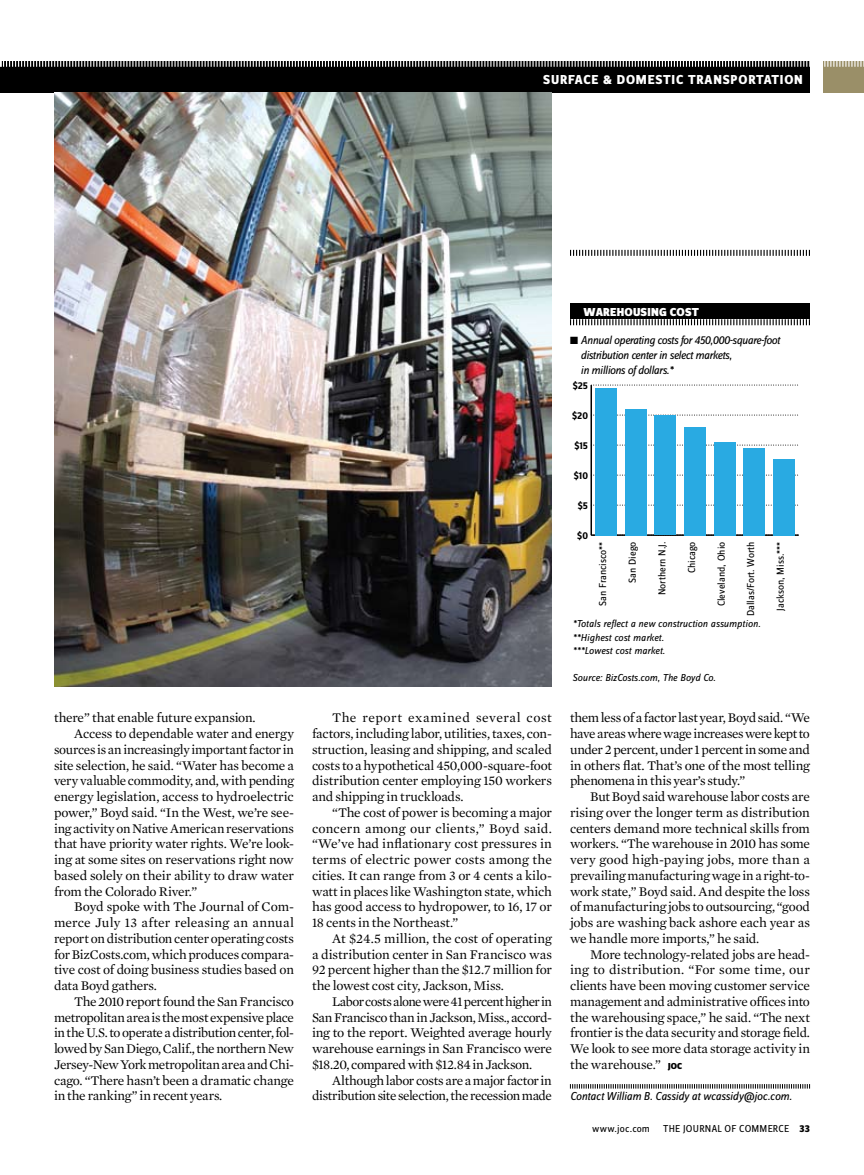
<style>
.page{position:relative;width:864px;height:1175px;background:#fff}
.page>*{position:absolute;margin:0;border:0;box-sizing:border-box;transform-origin:0 0}
.t1{font:13.5px/15.8px "Mercury Text G1 Roman";letter-spacing:-.02em;color:#000;text-align:justify}
.t2{font:13.5px "Mercury Text G1 Roman";letter-spacing:.01em;color:#000}
.t3{font:800 13.5px "Zine Sans Dis";letter-spacing:.06em;color:#fff}
.t4{font:italic 12px/15px "Zine Sans Dis";letter-spacing:-.04em;color:#000}
.t5{font:italic 12px "Zine Sans Dis";letter-spacing:-.02em;color:#000}
.t6{font:900 12px "Zine Sans Dis";letter-spacing:.02em;color:#fff}
.t7{font:italic 10.5px/13.5px "Zine Sans Dis";letter-spacing:-.005em;color:#000}
.t8{font:10.5px "Zine Sans Dis";color:#000}
.t9{font:10.5px "Zine Sans Dis";letter-spacing:.02em;color:#000}
.t10{font:700 10.5px "Zine Sans Dis";color:#000}
.s1{font-family:"Zine Sans Dis";font-weight:900;font-size:9px}
.s2{font-weight:800}
</style>
<div class="page">
<div style="left:0;top:61px;width:810px;height:31px;background:#000"></div>
<div style="left:823px;top:61px;width:41px;height:31px;background:#9a8f68"></div>
<svg style="left:0;top:61px;width:864px;height:6px"></svg>
<svg style="left:570px;top:250px;width:240px;height:6px"></svg>
<svg style="left:570px;top:1084px;width:240px;height:4px"></svg>
<div style="left:570px;top:303px;width:240px;height:16px;background:#000"></div>
<svg style="left:570px;top:319px;width:240px;height:6px"></svg>
<hr style="left:591px;top:534px;width:208px;height:2px;background:#000">
<hr style="left:591px;top:385px;width:1px;height:150px;background:#000">
<svg style="left:591px;top:535px;width:208px;height:1px"></svg>
<svg style="left:593px;top:505px;width:205px;height:1px"></svg>
<svg style="left:593px;top:475px;width:205px;height:1px"></svg>
<svg style="left:593px;top:445px;width:205px;height:1px"></svg>
<svg style="left:593px;top:415px;width:205px;height:1px"></svg>
<svg style="left:593px;top:385px;width:205px;height:1px"></svg>
<div style="left:595px;top:388px;width:22px;height:147px;background:#29aae2"></div>
<div style="left:625px;top:409px;width:21px;height:126px;background:#29aae2"></div>
<div style="left:655px;top:416px;width:21px;height:119px;background:#29aae2"></div>
<div style="left:684px;top:427px;width:22px;height:108px;background:#29aae2"></div>
<div style="left:714px;top:442px;width:21px;height:93px;background:#29aae2"></div>
<div style="left:744px;top:448px;width:21px;height:87px;background:#29aae2"></div>
<div style="left:773px;top:459px;width:22px;height:76px;background:#29aae2"></div>
<img style="left:54px;top:92px;width:498px;height:595px">
<p class="t3" style="left:543px;top:73px;width:261px">SURFACE &amp; DOMESTIC TRANSPORTATION</p>
<p class="t1" style="left:54px;top:710px;width:203px">there” that enable future expansion.</p>
<p class="t1" style="left:74px;top:726px;width:221px">Access to dependable water and energy</p>
<p class="t1" style="left:54px;top:741px;width:242px">sources is an increasingly important factor in</p>
<p class="t1" style="left:54px;top:757px;width:242px">site selection, he said. “Water has become a</p>
<p class="t1" style="left:54px;top:773px;width:241px">very valuable commodity, and, with pending</p>
<p class="t1" style="left:54px;top:789px;width:241px">energy legislation, access to hydroelectric</p>
<p class="t1" style="left:54px;top:804px;width:242px">power,” Boyd said. “In the West, we’re see-</p>
<p class="t1" style="left:54px;top:820px;width:241px">ing activity on Native American reservations</p>
<p class="t1" style="left:54px;top:836px;width:241px">that have priority water rights. We’re look-</p>
<p class="t1" style="left:54px;top:852px;width:241px">ing at some sites on reservations right now</p>
<p class="t1" style="left:54px;top:867px;width:241px">based solely on their ability to draw water</p>
<p class="t1" style="left:54px;top:883px;width:145px">from the Colorado River.”</p>
<p class="t1" style="left:74px;top:899px;width:221px">Boyd spoke with The Journal of Com-</p>
<p class="t2" style="left:54px;top:914px;width:241px">merce July 13 after releasing an annual</p>
<p class="t1" style="left:54px;top:930px;width:241px">report on distribution center operating costs</p>
<p class="t1" style="left:54px;top:946px;width:241px">for BizCosts.com, which produces compara-</p>
<p class="t1" style="left:54px;top:962px;width:242px">tive cost of doing business studies based on</p>
<p class="t1" style="left:54px;top:977px;width:105px">data Boyd gathers.</p>
<p class="t1" style="left:74px;top:993px;width:221px">The 2010 report found the San Francisco</p>
<p class="t1" style="left:54px;top:1009px;width:241px">metropolitan area is the most expensive place</p>
<p class="t1" style="left:54px;top:1025px;width:242px">in the U.S. to operate a distribution center, fol-</p>
<p class="t1" style="left:54px;top:1040px;width:241px">lowed by San Diego, Calif., the northern New</p>
<p class="t1" style="left:54px;top:1056px;width:241px">Jersey-New York metropolitan area and Chi-</p>
<p class="t1" style="left:54px;top:1072px;width:241px">cago. “There hasn’t been a dramatic change</p>
<p class="t1" style="left:54px;top:1088px;width:170px">in the ranking” in recent years.</p>
<p class="t1" style="left:312px;top:710px;width:242px;text-indent:20px">The report examined several cost factors, including labor, utilities, taxes, con&shy;struction, leasing and shipping, and scaled costs to a hypothetical 450,000-square-foot distribution center employing 150 workers and shipping in truckloads.</p>
<p class="t1" style="left:312px;top:804px;width:242px;text-indent:20px">“The cost of power is becoming a major concern among our clients,” Boyd said. “We’ve had inflationary cost pressures in terms of electric power costs among the cities. It can range from 3 or 4 cents a kilo&shy;watt in places like Washington state, which has good access to hydropower, to 16, 17 or 18 cents in the Northeast.”</p>
<p class="t1" style="left:312px;top:930px;width:241px;text-indent:20px">At $24.5 million, the cost of operating a distribution center in San Francisco was 92 percent higher than the $12.7 million for the lowest cost city, Jackson, Miss.</p>
<p class="t1" style="left:312px;top:993px;width:242px;text-indent:20px">Labor costs alone were 41 percent higher in San Francisco than in Jackson, Miss., accord&shy;ing to the report. Weighted average hourly warehouse earnings in San Francisco were $18.20, compared with $12.84 in Jackson.</p>
<p class="t1" style="left:312px;top:1072px;width:241px;text-align:right">Although labor costs are a major factor in distribution site selection, the recession made</p>
<p class="t6" style="left:583px;top:305px;width:117px">WAREHOUSING COST</p>
<p class="t4" style="left:581px;top:333px;width:201px;text-indent:-11px">■ Annual operating costs for 450,000-square-foot distribution center in select markets,<br>in millions of dollars.*</p>
<p class="t10" style="left:573px;top:380px;width:17px">$25</p>
<p class="t10" style="left:572px;top:410px;width:17px">$20</p>
<p class="t10" style="left:574px;top:440px;width:15px">$15</p>
<p class="t10" style="left:574px;top:470px;width:16px">$10</p>
<p class="t10" style="left:578px;top:500px;width:12px">$5</p>
<p class="t10" style="left:577px;top:530px;width:12px">$0</p>
<p class="t8" style="left:598px;top:605px;width:65px;rotate:-90deg">San Francisco**</p>
<p class="t8" style="left:627px;top:583px;width:42px;rotate:-90deg">San Diego</p>
<p class="t8" style="left:657px;top:595px;width:55px;rotate:-90deg">Northern N.J.</p>
<p class="t8" style="left:687px;top:573px;width:33px;rotate:-90deg">Chicago</p>
<p class="t8" style="left:716px;top:606px;width:66px;rotate:-90deg">Cleveland, Ohio</p>
<p class="t8" style="left:746px;top:616px;width:76px;rotate:-90deg">Dallas/Fort. Worth</p>
<p class="t7" style="left:572px;top:617px;width:190px">*Totals reflect a new construction assumption. **Highest cost market.<br>***Lowest cost market.</p>
<p class="t7" style="left:572px;top:671px;width:145px">Source: BizCosts.com, The Boyd Co.</p>
<p class="t8" style="left:776px;top:611px;width:71px;rotate:-90deg">Jackson, Miss.***</p>
<p class="t1" style="left:570px;top:710px;width:242px">them less of a factor last year, Boyd said. “We have areas where wage increases were kept to under 2 percent, under 1 percent in some and in others flat. That’s one of the most telling phenomena in this year’s study.”</p>
<p class="t1" style="left:570px;top:789px;width:242px;text-indent:20px">But Boyd said warehouse labor costs are rising over the longer term as distribution centers demand more technical skills from workers. “The warehouse in 2010 has some very good high-paying jobs, more than a prevailing manufacturing wage in a right-to&shy;work state,” Boyd said. And despite the loss of manufacturing jobs to outsourcing, “good jobs are washing back ashore each year as we handle more imports,” he said.</p>
<p class="t1" style="left:570px;top:946px;width:242px;text-indent:20px">More technology-related jobs are head&shy;ing to distribution. “For some time, our clients have been moving customer service management and administrative offices into the warehousing space,” he said. “The next frontier is the data security and storage field.<br>We look to see more data storage activity in the warehouse.” <span class="s1">JOC</span></p>
<p class="t5" style="left:570px;top:1090px;width:224px">Contact William B. Cassidy at wcassidy@joc.com.</p>
<p class="t8" style="left:592px;top:1123px;width:59px">www.joc.com</p>
<p class="t9" style="left:663px;top:1123px;width:148px">THE JOURNAL OF COMMERCE <span class="s2">33</span></p>
</div>
